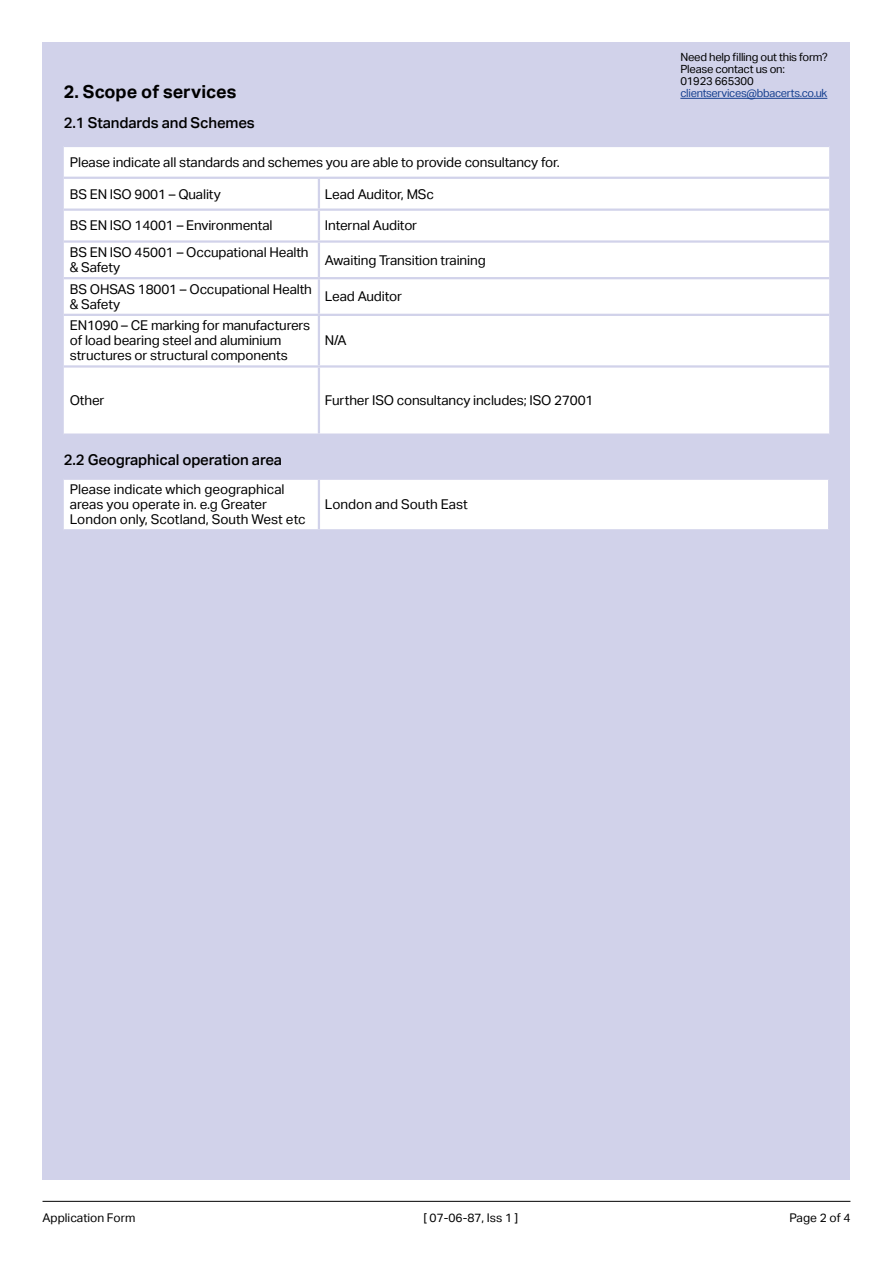
<style>
.page{position:relative;width:893px;height:1263px;background:#fff}
.page>*{position:absolute;margin:0;border:0;box-sizing:border-box;transform-origin:0 0}
.t1{font:700 18px "Aktiv Grotesk";color:#000}
.t2{font:500 15px "Aktiv Grotesk";letter-spacing:-.01em;color:#000}
.t3{font:13.5px/15px "Aktiv Grotesk";letter-spacing:-.01em;color:#000}
.t4{font:12px "Aktiv Grotesk";color:#000}
.t5{font:11.25px/12px "Aktiv Grotesk";letter-spacing:-.02em;color:#000}
.t6{font:11.25px "Aktiv Grotesk";letter-spacing:-.025em;color:#153f8f}
</style>
<div class="page">
<div style="left:43px;top:43px;width:807px;height:1137px;background:#d1d2ea"></div>
<hr style="left:43px;top:1201px;width:807px;height:1px;background:#000">
<hr style="left:680px;top:98px;width:147px;height:1px;background:#153f8f">
<div style="left:64px;top:147px;width:765px;height:286px;background:#fff"></div>
<hr style="left:64px;top:177px;width:255px;height:2px;background:#d1d2ea">
<hr style="left:319px;top:177px;width:510px;height:2px;background:#d1d2ea">
<hr style="left:318px;top:179px;width:2px;height:29px;background:#d1d2ea">
<hr style="left:64px;top:208px;width:255px;height:3px;background:#d1d2ea">
<hr style="left:319px;top:208px;width:510px;height:3px;background:#d1d2ea">
<hr style="left:318px;top:211px;width:2px;height:29px;background:#d1d2ea">
<hr style="left:64px;top:240px;width:255px;height:3px;background:#d1d2ea">
<hr style="left:319px;top:240px;width:510px;height:3px;background:#d1d2ea">
<hr style="left:318px;top:243px;width:2px;height:34px;background:#d1d2ea">
<hr style="left:64px;top:277px;width:255px;height:2px;background:#d1d2ea">
<hr style="left:319px;top:277px;width:510px;height:2px;background:#d1d2ea">
<hr style="left:318px;top:279px;width:2px;height:35px;background:#d1d2ea">
<hr style="left:64px;top:314px;width:255px;height:2px;background:#d1d2ea">
<hr style="left:319px;top:314px;width:510px;height:2px;background:#d1d2ea">
<hr style="left:318px;top:316px;width:2px;height:49px;background:#d1d2ea">
<hr style="left:64px;top:365px;width:255px;height:3px;background:#d1d2ea">
<hr style="left:319px;top:365px;width:510px;height:3px;background:#d1d2ea">
<hr style="left:318px;top:368px;width:2px;height:65px;background:#d1d2ea">
<div style="left:64px;top:480px;width:764px;height:49px;background:#fff"></div>
<hr style="left:318px;top:480px;width:2px;height:49px;background:#d1d2ea">
<p class="t5" style="left:680px;top:51px;width:149px">Need help filling out this form?<br>Please contact us on:<br>01923 665300</p>
<h1 class="t1" style="left:64px;top:81px;width:174px">2. Scope of services</h1>
<p class="t6" style="left:680px;top:87px;width:148px">clientservices@bbacerts.co.uk</p>
<p class="t2" style="left:64px;top:114px;width:193px">2.1 Standards and Schemes</p>
<p class="t3" style="left:70px;top:155px;width:492px">Please indicate all standards and schemes you are able to provide consultancy for.</p>
<p class="t3" style="left:70px;top:186px;width:152px">BS EN ISO 9001 – Quality</p>
<p class="t3" style="left:325px;top:186px;width:111px">Lead Auditor, MSc</p>
<p class="t3" style="left:70px;top:218px;width:204px">BS EN ISO 14001 – Environmental</p>
<p class="t3" style="left:325px;top:218px;width:94px">Internal Auditor</p>
<p class="t3" style="left:70px;top:245px;width:240px">BS EN ISO 45001 – Occupational Health &amp; Safety</p>
<p class="t3" style="left:325px;top:252px;width:162px">Awaiting Transition training</p>
<p class="t3" style="left:70px;top:282px;width:244px">BS OHSAS 18001 – Occupational Health &amp; Safety</p>
<p class="t3" style="left:325px;top:289px;width:79px">Lead Auditor</p>
<p class="t3" style="left:70px;top:318px;width:242px">EN1090 – CE marking for manufacturers of load bearing steel and aluminium structures or structural components</p>
<p class="t3" style="left:325px;top:333px;width:23px">N/A</p>
<p class="t3" style="left:70px;top:393px;width:36px">Other</p>
<p class="t3" style="left:325px;top:393px;width:270px">Further ISO consultancy includes; ISO 27001</p>
<p class="t2" style="left:64px;top:451px;width:220px">2.2 Geographical operation area</p>
<p class="t3" style="left:70px;top:482px;width:237px">Please indicate which geographical areas you operate in. e.g Greater<br>London only, Scotland, South West etc</p>
<p class="t3" style="left:325px;top:497px;width:144px">London and South East</p>
<p class="t4" style="left:43px;top:1211px;width:94px">Application Form</p>
<p class="t4" style="left:424px;top:1211px;width:96px">[ 07-06-87, Iss 1 ]</p>
<p class="t4" style="left:789px;top:1211px;width:63px">Page 2 of 4</p>
</div>
